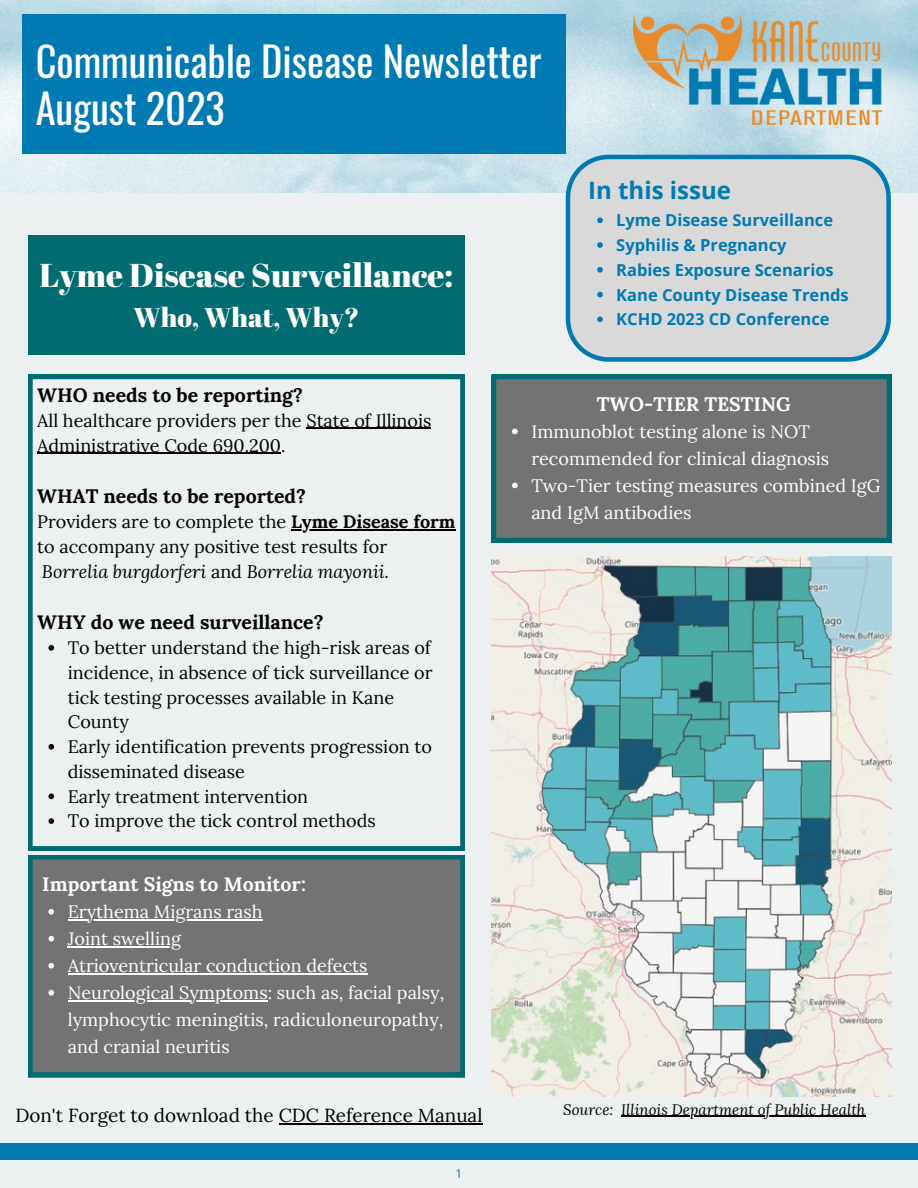
<style>
.page{position:relative;width:918px;height:1188px;background:#ecf0f0}
.page>*{position:absolute;margin:0;border:0;box-sizing:border-box;transform-origin:0 0}
.t1{font:40.5px "Oswald";color:#fff}
.t2{font:33px "Abril Fatface";color:#fff}
.t3{font:27px "Abril Fatface";color:#fff}
.t4{font:700 24px "Open Sans";color:#007ab3}
.t5{font:700 19.5px "Lora";color:#000}
.t6{font:700 19.5px "Lora";color:#fff}
.t7{font:18.9px "Lora";color:#000}
.t8{font:18px/24.8px "Lora";color:#000}
.t9{font:18px/27px "Lora";color:#fff}
.t10{font:700 16.5px "Open Sans";color:#007ab3}
.t11{font:italic 15px "Lora";color:#000}
.t12{font:12px "Open Sans";color:#007ab3}
.s1{font-weight:700}
.s2{font-style:italic}
</style>
<div class="page">
<div style="left:0;top:1143px;width:918px;height:17px;background:#007ab3"></div>
<div style="left:28px;top:235px;width:437px;height:119px;background:#006b70"></div>
<svg style="left:28px;top:855px;width:437px;height:222px;background:#6c7373"></svg>
<svg style="left:48px;top:909px;width:6px;height:6px"></svg>
<hr style="left:68px;top:919px;width:195px;height:1px;background:#fff">
<svg style="left:48px;top:936px;width:6px;height:6px"></svg>
<hr style="left:68px;top:946px;width:113px;height:1px;background:#fff">
<svg style="left:48px;top:963px;width:6px;height:6px"></svg>
<hr style="left:68px;top:973px;width:300px;height:1px;background:#fff">
<svg style="left:48px;top:990px;width:6px;height:6px"></svg>
<hr style="left:68px;top:1000px;width:200px;height:1px;background:#fff">
<svg style="left:28px;top:375px;width:437px;height:476px"></svg>
<svg style="left:48px;top:645px;width:6px;height:6px"></svg>
<svg style="left:48px;top:744px;width:6px;height:6px"></svg>
<svg style="left:48px;top:794px;width:6px;height:5px"></svg>
<svg style="left:48px;top:818px;width:6px;height:6px"></svg>
<hr style="left:306px;top:428px;width:125px;height:1px;background:#000">
<hr style="left:37px;top:453px;width:244px;height:1px;background:#000">
<hr style="left:291px;top:529px;width:164px;height:1px;background:#000">
<img style="left:0;top:0;width:918px;height:192px">
<div style="left:22px;top:15px;width:544px;height:139px;background:#007ab3"></div>
<img style="left:634px;top:15px;width:247px;height:110px">
<svg style="left:566px;top:155px;width:325px;height:207px;background:#cbd3d7"></svg>
<svg style="left:597px;top:217px;width:6px;height:6px"></svg>
<svg style="left:597px;top:242px;width:6px;height:6px"></svg>
<svg style="left:597px;top:267px;width:6px;height:6px"></svg>
<svg style="left:597px;top:292px;width:6px;height:5px"></svg>
<svg style="left:597px;top:316px;width:6px;height:6px"></svg>
<hr style="left:621px;top:1116px;width:244px;height:1px;background:#000">
<svg style="left:492px;top:375px;width:399px;height:167px;background:#6a7272"></svg>
<svg style="left:512px;top:429px;width:6px;height:5px"></svg>
<svg style="left:512px;top:483px;width:6px;height:5px"></svg>
<img style="left:492px;top:556px;width:399px;height:540px">
<hr style="left:279px;top:1123px;width:204px;height:1px;background:#000">
<p class="t1" style="left:36px;top:29px;width:507px">Communicable Disease Newsletter</p>
<p class="t1" style="left:36px;top:76px;width:190px">August 2023</p>
<p class="t2" style="left:40px;top:252px;width:415px">Lyme Disease Surveillance:</p>
<p class="t3" style="left:134px;top:298px;width:227px">Who, What, Why?</p>
<p class="t4" style="left:588px;top:174px;width:144px">In this issue</p>
<p class="t10" style="left:616px;top:209px;width:218px">Lyme Disease Surveillance</p>
<p class="t10" style="left:616px;top:234px;width:172px">Syphilis &amp; Pregnancy</p>
<p class="t10" style="left:616px;top:258px;width:219px">Rabies Exposure Scenarios</p>
<p class="t10" style="left:616px;top:283px;width:234px">Kane County Disease Trends</p>
<p class="t10" style="left:616px;top:308px;width:215px">KCHD 2023 CD Conference</p>
<p class="t5" style="left:37px;top:382px;width:267px">WHO needs to be reporting?</p>
<p class="t8" style="left:37px;top:408px;width:396px">All healthcare providers per the State of Illinois<br>Administrative Code 690.200.</p>
<p class="t5" style="left:37px;top:484px;width:270px">WHAT needs to be reported?</p>
<p class="t8" style="left:37px;top:509px;width:420px">Providers are to complete the <span class="s1">Lyme Disease form </span>to accompany any positive test results for<br><span class="s2">Borrelia burgdorferi</span> and <span class="s2">Borrelia mayonii.</span></p>
<p class="t5" style="left:37px;top:610px;width:288px">WHY do we need surveillance?</p>
<p class="t8" style="left:68px;top:635px;width:366px">To better understand the high-risk areas of incidence, in absence of tick surveillance or tick testing processes available in Kane County</p>
<p class="t8" style="left:68px;top:734px;width:366px">Early identification prevents progression to disseminated disease</p>
<p class="t8" style="left:68px;top:784px;width:242px">Early treatment intervention</p>
<p class="t8" style="left:68px;top:808px;width:309px">To improve the tick control methods</p>
<p class="t6" style="left:42px;top:871px;width:265px">Important Signs to Monitor:</p>
<p class="t9" style="left:68px;top:898px;width:196px">Erythema Migrans rash</p>
<p class="t9" style="left:68px;top:925px;width:115px">Joint swelling</p>
<p class="t9" style="left:68px;top:952px;width:301px">Atrioventricular conduction defects</p>
<p class="t9" style="left:68px;top:979px;width:378px;text-align:justify">Neurological Symptoms: such as, facial palsy, lymphocytic meningitis, radiculoneuropathy, and cranial neuritis</p>
<p class="t7" style="left:15px;top:1103px;width:469px">Don't Forget to download the CDC Reference Manual</p>
<p class="t12" style="left:456px;top:1165px;width:8px">1</p>
<p class="t6" style="left:597px;top:391px;width:196px">TWO-TIER TESTING</p>
<p class="t9" style="left:531px;top:418px;width:299px">Immunoblot testing alone is NOT recommended for clinical diagnosis</p>
<p class="t9" style="left:531px;top:472px;width:351px">Two-Tier testing measures combined IgG and IgM antibodies</p>
<p class="t11" style="left:563px;top:1099px;width:304px">Source: Illinois Department of Public Health</p>
</div>
